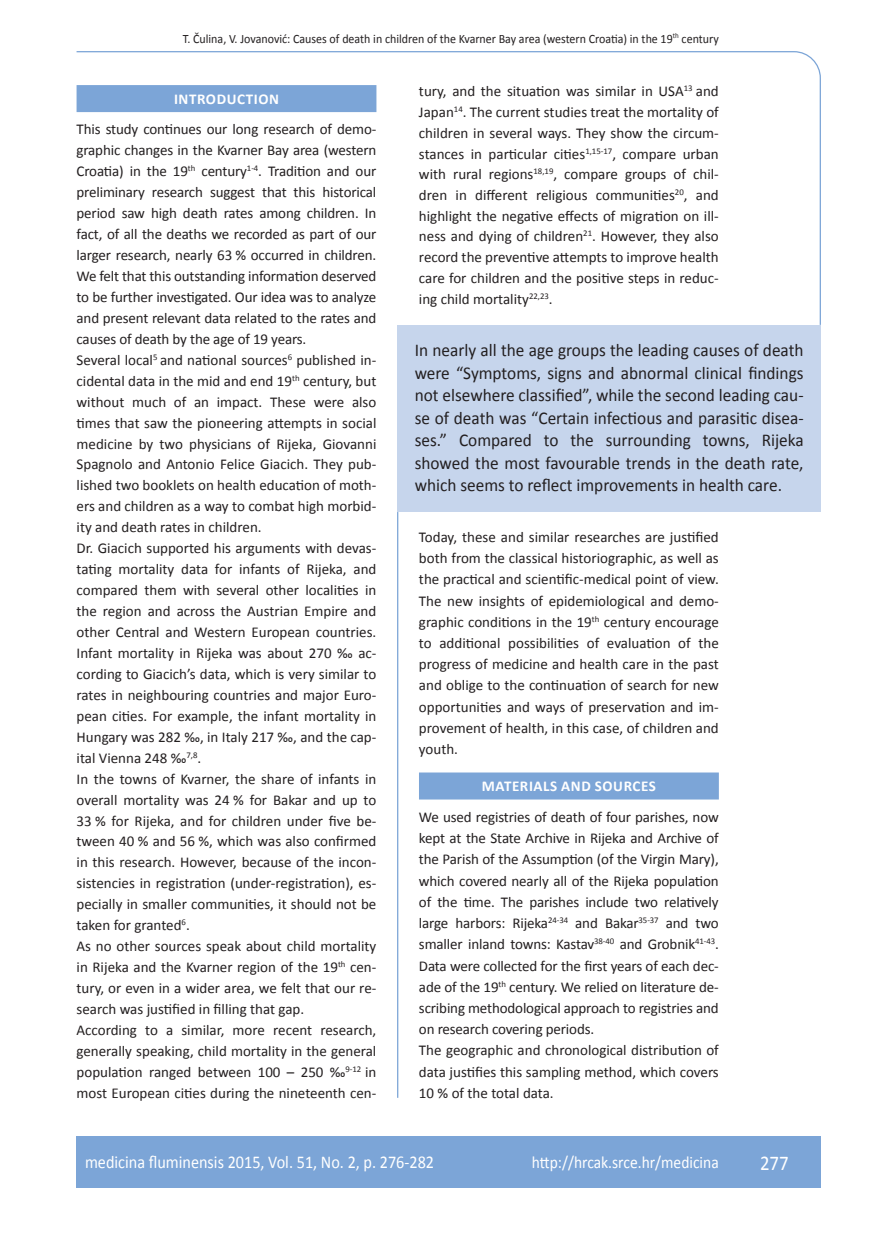
<style>
.page{position:relative;width:872px;height:1234px;background:#fff}
.page>*{position:absolute;margin:0;border:0;box-sizing:border-box;transform-origin:0 0}
.t1{font:21px "Calibri";color:#fff;scale:.9 1}
.t2{font:18px/22.5px "Calibri";color:#231f20;text-align:justify;scale:.96 1}
.t3{font:18px "Calibri";color:#fff;scale:.9 1}
.t4{font:17.25px "Calibri";color:#fff;scale:.9 1}
.t5{font:15px/21px "Calibri";color:#231f20}
.t6{font:700 15px "Calibri";letter-spacing:.04em;color:#fff}
.t7{font:12.75px "Calibri";color:#231f20;scale:.94 1}
</style>
<div class="page">
<svg style="left:76px;top:51px;width:745px;height:275px"></svg>
<hr style="left:397px;top:512px;width:1px;height:585px;background:#7ca5d7">
<div style="left:77px;top:1135px;width:744px;height:51px;background:#7ca5d7"></div>
<div style="left:77px;top:85px;width:299px;height:27px;background:#7ca5d7"></div>
<div style="left:398px;top:325px;width:422px;height:187px;background:#c6d5ec"></div>
<div style="left:419px;top:772px;width:300px;height:27px;background:#7ca5d7"></div>
<p class="t7" style="left:183px;top:30px;width:572px">T. Čulina, V. Jovanović: Causes of death in children of the Kvarner Bay area (western Croatia) in the 19<sup>th</sup> century</p>
<p class="t6" style="left:174px;top:90px;width:106px">INTRODUCTION</p>
<p class="t5" style="left:77px;top:118px;width:301px">This study continues our long research of demo&shy;graphic changes in the Kvarner Bay area (western Croatia) in the 19<sup>th</sup> century<sup>1-4</sup>. Tradition and our preliminary research suggest that this historical period saw high death rates among children. In fact, of all the deaths we recorded as part of our larger research, nearly 63 % occurred in children.<br>We felt that this outstanding information deserved to be further investigated. Our idea was to analyze and present relevant data related to the rates and causes of death by the age of 19 years.<br>Several local<sup>5</sup> and national sources<sup>6</sup> published in&shy;cidental data in the mid and end 19<sup>th</sup> century, but without much of an impact. These were also times that saw the pioneering attempts in social medicine by two physicians of Rijeka, Giovanni Spagnolo and Antonio Felice Giacich. They pub&shy;lished two booklets on health education of moth&shy;ers and children as a way to combat high morbid&shy;ity and death rates in children.<br>Dr. Giacich supported his arguments with devas&shy;tating mortality data for infants of Rijeka, and compared them with several other localities in the region and across the Austrian Empire and other Central and Western European countries.<br>Infant mortality in Rijeka was about 270 ‰ ac&shy;cording to Giacich’s data, which is very similar to rates in neighbouring countries and major Euro&shy;pean cities. For example, the infant mortality in Hungary was 282 ‰, in Italy 217 ‰, and the cap&shy;ital Vienna 248 ‰<sup>7,8</sup>.<br>In the towns of Kvarner, the share of infants in overall mortality was 24 % for Bakar and up to 33 % for Rijeka, and for children under five be&shy;tween 40 % and 56 %, which was also confirmed in this research. However, because of the incon&shy;sistencies in registration (under-registration), es&shy;pecially in smaller communities, it should not be taken for granted<sup>6</sup>.<br>As no other sources speak about child mortality in Rijeka and the Kvarner region of the 19<sup>th</sup> cen&shy;tury, or even in a wider area, we felt that our re&shy;search was justified in filling that gap.<br>According to a similar, more recent research, generally speaking, child mortality in the general population ranged between 100 – 250 ‰<sup>9-12</sup> in most European cities during the nineteenth cen-</p>
<p class="t5" style="left:419px;top:80px;width:301px;text-align:justify">tury, and the situation was similar in USA<sup>13</sup> and Japan<sup>14</sup>. The current studies treat the mortality of children in several ways. They show the circum&shy;stances in particular cities<sup>1,15-17</sup>, compare urban with rural regions<sup>18,19</sup>, compare groups of chil&shy;dren in different religious communities<sup>20</sup>, and highlight the negative effects of migration on ill&shy;ness and dying of children<sup>21</sup>. However, they also record the preventive attempts to improve health care for children and the positive steps in reduc&shy;ing child mortality<sup>22,23</sup>.</p>
<p class="t2" style="left:415px;top:338px;width:407px">In nearly all the age groups the leading causes of death were “Symptoms, signs and abnormal clinical findings not elsewhere classified”, while the second leading cau&shy;se of death was “Certain infectious and parasitic disea&shy;ses.” Compared to the surrounding towns, Rijeka showed the most favourable trends in the death rate, which seems to reflect improvements in health care.</p>
<p class="t5" style="left:419px;top:525px;width:301px;text-align:justify">Today, these and similar researches are justified both from the classical historiographic, as well as the practical and scientific-medical point of view.<br>The new insights of epidemiological and demo&shy;graphic conditions in the 19<sup>th</sup> century encourage to additional possibilities of evaluation of the progress of medicine and health care in the past and oblige to the continuation of search for new opportunities and ways of preservation and im&shy;provement of health, in this case, of children and youth.</p>
<p class="t6" style="left:482px;top:776px;width:176px">MATERIALS AND SOURCES</p>
<p class="t5" style="left:419px;top:805px;width:301px">We used registries of death of four parishes, now kept at the State Archive in Rijeka and Archive of the Parish of the Assumption (of the Virgin Mary), which covered nearly all of the Rijeka population of the time. The parishes include two relatively large harbors: Rijeka<sup>24-34</sup> and Bakar<sup>35-37</sup> and two smaller inland towns: Kastav<sup>38-40</sup> and Grobnik<sup>41-43</sup>.<br>Data were collected for the first years of each dec&shy;ade of the 19<sup>th</sup> century. We relied on literature de&shy;scribing methodological approach to registries and on research covering periods.<br>The geographic and chronological distribution of data justifies this sampling method, which covers 10 % of the total data.</p>
<p class="t3" style="left:85px;top:1150px;width:389px">medicina fluminensis 2015, Vol. 51, No. 2, p. 276-282</p>
<p class="t4" style="left:532px;top:1151px;width:209px">http://hrcak.srce.hr/medicina</p>
<h1 class="t1" style="left:760px;top:1149px;width:33px">277</h1>
</div>
